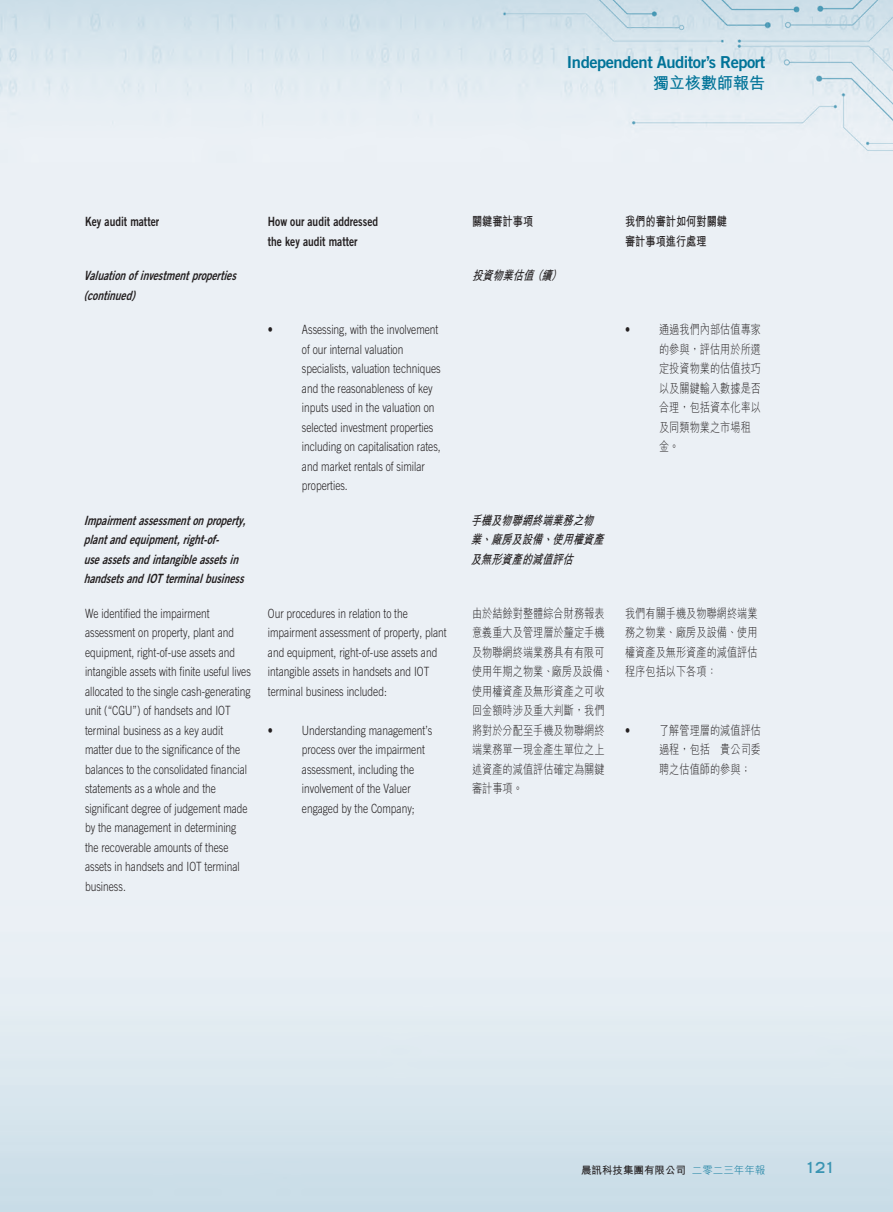
<style>
.page{position:relative;width:893px;height:1212px;background:#fff}
.page>*{position:absolute;margin:0;border:0;box-sizing:border-box;transform-origin:0 0}
.t1{font:16.5px "Trade Gothic LT Std Bd 2";letter-spacing:-.03em;color:#007398}
.t2{font:700 16.5px "M Hei HK";letter-spacing:-.03em;color:#007398}
.t3{font:700 expanded 15px "Trade Gothic LT Std";color:#3994b2;scale:.9 1}
.t4{font:300 12.75px/19.5px "Trade Gothic LT Std";color:#231f20;scale:.8 1}
.t5{font:300 12.75px/19.5px "M Hei HK";color:#231f20;scale:.8 1}
.t6{font:italic 12.75px/19.5px "Trade Gothic LT Std Bd 2";color:#231f20;scale:.8 1}
.t7{font:12.75px/19.5px "Trade Gothic LT Std Bd 2";color:#231f20;scale:.8 1}
.t8{font:italic 700 12.75px/19.5px "M Hei HK";color:#231f20;scale:.8 1}
.t9{font:700 12.75px/19.5px "M Hei HK";color:#231f20;scale:.8 1}
.t10{font:700 10.5px "M Hei HK";color:#231f20}
.s1{font-family:"Trade Gothic LT Std"}
.s2{font-weight:300;color:#007398}
</style>
<div class="page">
<img style="left:0;top:0;width:893px;height:1212px">
<p class="t1" style="left:567px;top:52px;width:200px">Independent Auditor’s Report</p>
<p class="t2" style="left:653px;top:71px;width:114px">獨立核數師報告</p>
<p class="t7" style="left:85px;top:212px;width:94px">Key audit matter</p>
<p class="t7" style="left:268px;top:212px;width:139px">How our audit addressed the key audit matter</p>
<p class="t6" style="left:84px;top:266px;width:197px">Valuationofinvestmentproperties (continued)</p>
<p class="t4" style="left:302px;top:320px;width:175px;text-indent:-34px">• Assessing, with the involvement of our internal valuation specialists, valuation techniques and the reasonableness of key inputs used in the valuation on selected investment properties including on capitalisation rates, and market rentals of similar properties.</p>
<p class="t6" style="left:84px;top:510px;width:209px">Impairmentassessmentonproperty, plantandequipment,right-of&shy;useassetsandintangibleassetsin handsetsandIOTterminalbusiness</p>
<p class="t4" style="left:85px;top:603px;width:209px">We identified the impairment assessment on property, plant and equipment, right-of-use assets and intangible assets with finite useful lives allocated to the single cash-generating unit (“CGU”) of handsets and IOT terminal business as a key audit matter due to the significance of the balances to the consolidated financial statements as a whole and the significant degree of judgement made by the management in determining the recoverable amounts of these assets in handsets and IOT terminal business.</p>
<p class="t4" style="left:268px;top:603px;width:225px">Our procedures in relation to the impairment assessment of property, plant and equipment, right-of-use assets and intangible assets in handsets and IOT terminal business included:</p>
<p class="t4" style="left:302px;top:720px;width:164px;text-indent:-34px">• Understanding management’s process over the impairment assessment, including the involvement of the Valuer engaged by the Company;</p>
<p class="t9" style="left:472px;top:211px;width:78px">關鍵審計事項</p>
<p class="t9" style="left:625px;top:211px;width:129px">我們的審計如何對關鍵審計事項進行處理</p>
<p class="t8" style="left:472px;top:265px;width:118px">投資物業估值（續）</p>
<p class="t5" style="left:659px;top:319px;width:129px;text-indent:-34px"><span class="s1">•</span> 通過我們內部估值專家的參與，評估用於所選定投資物業的估值技巧以及關鍵輸入數據是否合理，包括資本化率以及同類物業之市場租金。</p>
<p class="t8" style="left:471px;top:509px;width:173px">手機及物聯網終端業務之物業、廠房及設備、使用權資產及無形資產的減值評估</p>
<p class="t5" style="left:472px;top:603px;width:178px">由於結餘對整體綜合財務報表意義重大及管理層於釐定手機及物聯網終端業務具有有限可使用年期之物業、廠房及設備、使用權資產及無形資產之可收回金額時涉及重大判斷，我們將對於分配至手機及物聯網終端業務單一現金產生單位之上述資產的減值評估確定為關鍵審計事項。</p>
<p class="t5" style="left:625px;top:603px;width:167px;text-align:justify">我們有關手機及物聯網終端業務之物業、廠房及設備、使用權資產及無形資產的減值評估程序包括以下各項：</p>
<p class="t5" style="left:659px;top:720px;width:129px;text-align:justify;text-indent:-34px"><span class="s1">•</span> 了解管理層的減值評估過程，包括 貴公司委聘之估值師的參與；</p>
<p class="t10" style="left:581px;top:1162px;width:186px">晨訊科技集團有限公司 <span class="s2">二零二三年年報</span></p>
<p class="t3" style="left:806px;top:1158px;width:34px">121</p>
</div>
